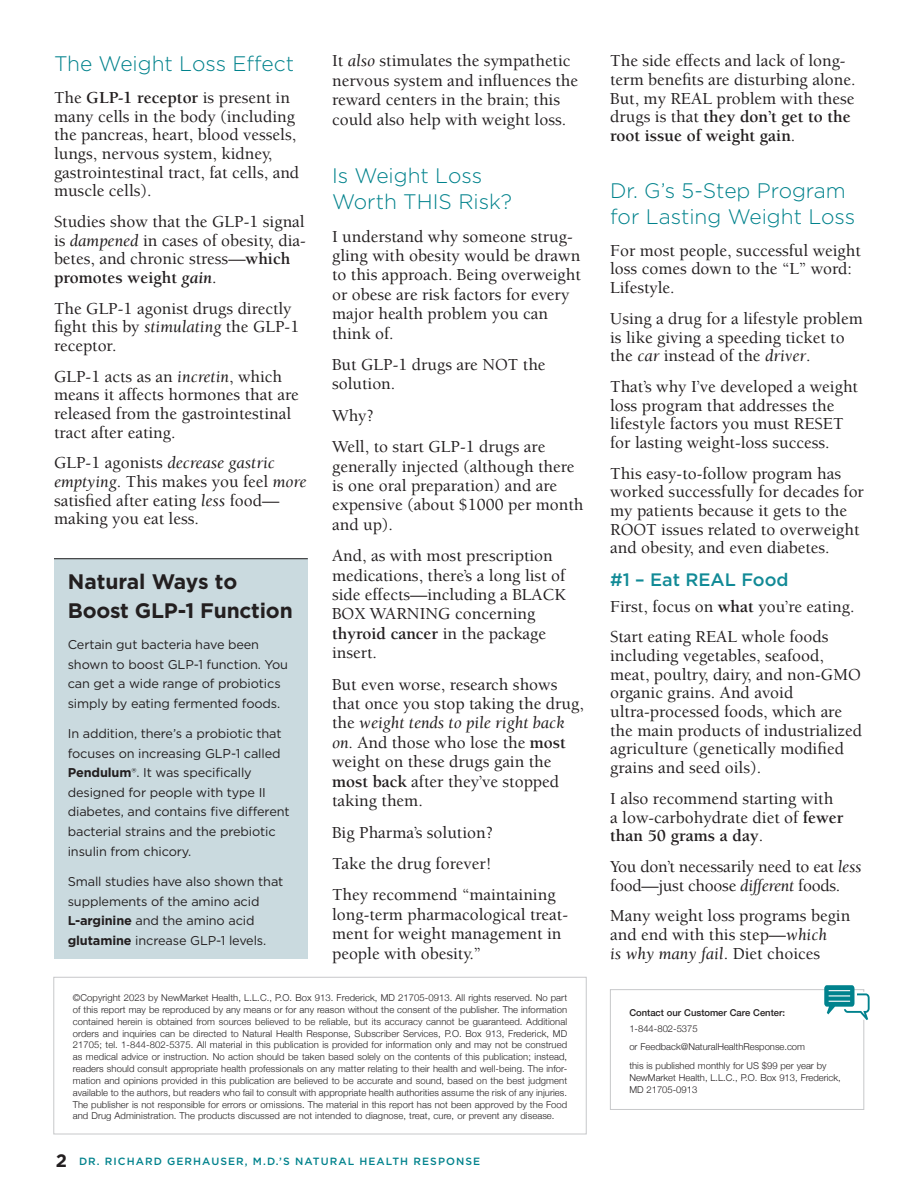
<style>
.page{position:relative;width:918px;height:1188px;background:#fff}
.page>*{position:absolute;margin:0;border:0;box-sizing:border-box;transform-origin:0 0}
.t1{font:300 21px/26px "Gotham";color:#00828c}
.t2{font:700 21px/29.4px "Gotham";letter-spacing:-.01em;color:#231f20}
.t3{font:500 18px "Gotham";color:#118a96}
.t4{font:500 17.25px/18.8px "Berkeley Std";color:#231f20}
.t5{font:12.75px/19.5px "Gotham";letter-spacing:-.01em;color:#231f20}
.t6{font:500 10.5px "Gotham";letter-spacing:.1em;color:#00828c}
.t7{font:300 9.45px/11.9px "Helvetica Neue";color:#231f20}
.t8{font:500 9.45px "Helvetica Neue";color:#231f20}
.s1{font-weight:700}
.s2{font-weight:400;font-style:italic}
.s3{font-weight:700;font-style:italic}
.s4{font-weight:700;font-size:18px;color:#231f20}
</style>
<div class="page">
<div style="left:54px;top:977px;width:532px;height:157px;border:1px solid #c7c8ca"></div>
<div style="left:610px;top:989px;width:254px;height:121px;border:1px solid #c7c8ca"></div>
<svg style="left:824px;top:985px;width:46px;height:35px"></svg>
<div style="left:54px;top:558px;width:254px;height:400px;background:#cadadf"></div>
<hr style="left:54px;top:558px;width:254px;height:1px;background:#231f20">
<p class="t1" style="left:54px;top:50px;width:242px">The Weight Loss Effect</p>
<p class="t4" style="left:54px;top:89px;width:247px">The <span class="s1">GLP-1 receptor</span> is present in many cells in the body (including the pancreas, heart, blood vessels, lungs, nervous system, kidney, gastrointestinal tract, fat cells, and muscle cells).</p>
<p class="t4" style="left:54px;top:213px;width:254px">Studies show that the GLP-1 signal is <span class="s2">dampened</span> in cases of obesity, dia&shy;betes, and chronic stress—<span class="s1">which promotes weight</span> <span class="s3">gain</span>.</p>
<p class="t4" style="left:54px;top:299px;width:247px">The GLP-1 agonist drugs directly fight this by <span class="s2">stimulating</span> the GLP-1 receptor.</p>
<p class="t4" style="left:54px;top:367px;width:246px">GLP-1 acts as an <span class="s2">incretin</span>, which means it affects hormones that are released from the gastrointestinal tract after eating.</p>
<p class="t4" style="left:54px;top:454px;width:254px">GLP-1 agonists <span class="s2">decrease gastric emptying</span>. This makes you feel <span class="s2">more </span>satisfied after eating <span class="s2">less</span> food— making you eat less.</p>
<p class="t2" style="left:68px;top:567px;width:227px">Natural Ways to<br>Boost GLP-1 Function</p>
<p class="t5" style="left:68px;top:634px;width:222px">Certain gut bacteria have been shown to boost GLP-1 function. You can get a wide range of probiotics simply by eating fermented foods.</p>
<p class="t5" style="left:68px;top:724px;width:223px">In addition, there’s a probiotic that focuses on increasing GLP-1 called <span class="s1">Pendulum</span>®. It was specifically designed for people with type II diabetes, and contains five different bacterial strains and the prebiotic insulin from chicory.</p>
<p class="t5" style="left:68px;top:872px;width:217px">Small studies have also shown that supplements of the amino acid<br><span class="s1">L-arginine</span> and the amino acid <span class="s1">glutamine</span> increase GLP-1 levels.</p>
<p class="t4" style="left:332px;top:52px;width:248px;line-height:19.4px">It <span class="s2">also</span> stimulates the sympathetic nervous system and influences the reward centers in the brain; this could also help with weight loss.</p>
<p class="t1" style="left:332px;top:162px;width:182px">Is Weight Loss<br>Worth THIS Risk?</p>
<p class="t4" style="left:332px;top:227px;width:250px;line-height:19.4px">I understand why someone strug&shy;gling with obesity would be drawn to this approach. Being overweight or obese are risk factors for every major health problem you can think of.</p>
<p class="t4" style="left:332px;top:355px;width:215px;line-height:19.4px">But GLP-1 drugs are NOT the solution.</p>
<p class="t4" style="left:332px;top:400px;width:215px;line-height:31.3px">Why?<br>Well, to start GLP-1 drugs are</p>
<p class="t4" style="left:332px;top:457px;width:253px;line-height:19.4px">generally injected (although there is one oral preparation) and are expensive (about $1000 per month and up).</p>
<p class="t4" style="left:332px;top:546px;width:235px;line-height:19.4px">And, as with most prescription medications, there’s a long list of side effects—including a BLACK<br>BOX WARNING concerning <span class="s1">thyroid cancer</span> in the package insert.</p>
<p class="t4" style="left:332px;top:675px;width:253px;line-height:19.4px">But even worse, research shows that once you stop taking the drug, the <span class="s2">weight tends to pile right back on.</span> And those who lose the <span class="s1">most </span>weight on these drugs gain the <span class="s1">most back</span> after they’ve stopped taking them.</p>
<p class="t4" style="left:332px;top:817px;width:225px;line-height:31.3px">Big Pharma’s solution?<br>Take the drug forever!<br>They recommend “maintaining</p>
<p class="t4" style="left:332px;top:905px;width:237px;line-height:19.4px">long-term pharmacological treat&shy;ment for weight management in people with obesity.”</p>
<p class="t7" style="left:73px;top:991px;width:496px;text-align:justify">©Copyright 2023 by NewMarket Health, L.L.C., P.O. Box 913. Frederick, MD 21705-0913. All rights reserved. No part of this report may be reproduced by any means or for any reason without the consent of the publisher. The information contained herein is obtained from sources believed to be reliable, but its accuracy cannot be guaranteed. Additional orders and inquiries can be directed to Natural Health Response, Subscriber Services, P.O. Box 913, Frederick, MD 21705; tel. 1-844-802-5375. All material in this publication is provided for information only and may not be construed as medical advice or instruction. No action should be taken based solely on the contents of this publication; instead, readers should consult appropriate health professionals on any matter relating to their health and well-being. The infor&shy;mation and opinions provided in this publication are believed to be accurate and sound, based on the best judgment available to the authors, but readers who fail to consult with appropriate health authorities assume the risk of any injuries.<br>The publisher is not responsible for errors or omissions. The material in this report has not been approved by the Food and Drug Administration. The products discussed are not intended to diagnose, treat, cure, or prevent any disease.</p>
<p class="t6" style="left:56px;top:1154px;width:426px"><span class="s4">2</span> DR. RICHARD GERHAUSER, M.D.’S NATURAL HEALTH RESPONSE</p>
<p class="t4" style="left:610px;top:52px;width:247px">The side effects and lack of long&shy;term benefits are disturbing alone.<br>But, my REAL problem with these drugs is that <span class="s1">they don’t get to the root issue of weight gain</span>.</p>
<p class="t1" style="left:610px;top:178px;width:247px;line-height:25.2px">Dr. G’s 5-Step Program for Lasting Weight Loss</p>
<p class="t4" style="left:610px;top:241px;width:252px">For most people, successful weight loss comes down to the “L” word:<br>Lifestyle.</p>
<p class="t4" style="left:610px;top:309px;width:254px">Using a drug for a lifestyle problem is like giving a speeding ticket to the <span class="s2">car</span> instead of the <span class="s2">driver</span>.</p>
<p class="t4" style="left:610px;top:377px;width:249px">That’s why I’ve developed a weight loss program that addresses the lifestyle factors you must RESET for lasting weight-loss success.</p>
<p class="t4" style="left:610px;top:464px;width:255px">This easy-to-follow program has worked successfully for decades for my patients because it gets to the ROOT issues related to overweight and obesity, and even diabetes.</p>
<p class="t3" style="left:610px;top:568px;width:180px">#1 – Eat REAL Food</p>
<p class="t4" style="left:610px;top:591px;width:246px;line-height:30.6px">First, focus on <span class="s1">what</span> you’re eating.<br>Start eating REAL whole foods</p>
<p class="t4" style="left:610px;top:647px;width:254px">including vegetables, seafood, meat, poultry, dairy, and non-GMO organic grains. And avoid ultra-processed foods, which are the main products of industrialized agriculture (genetically modified grains and seed oils).</p>
<p class="t4" style="left:610px;top:789px;width:235px">I also recommend starting with a low-carbohydrate diet of <span class="s1">fewer than 50 grams a day</span>.</p>
<p class="t4" style="left:610px;top:857px;width:253px">You don’t necessarily need to eat <span class="s2">less </span>food—just choose <span class="s2">different</span> foods.</p>
<p class="t4" style="left:610px;top:907px;width:242px">Many weight loss programs begin and end with this step—<span class="s2">which<br>is why many fail</span>. Diet choices</p>
<p class="t8" style="left:629px;top:1005px;width:157px">Contact our Customer Care Center:</p>
<p class="t7" style="left:629px;top:1018px;width:199px;line-height:18.6px">1-844-802-5375<br>or Feedback@NaturalHealthResponse.com<br>this is published monthly for US $99 per year by</p>
<p class="t7" style="left:629px;top:1071px;width:213px">NewMarket Health, L.L.C., P.O. Box 913, Frederick,<br>MD 21705-0913</p>
</div>
